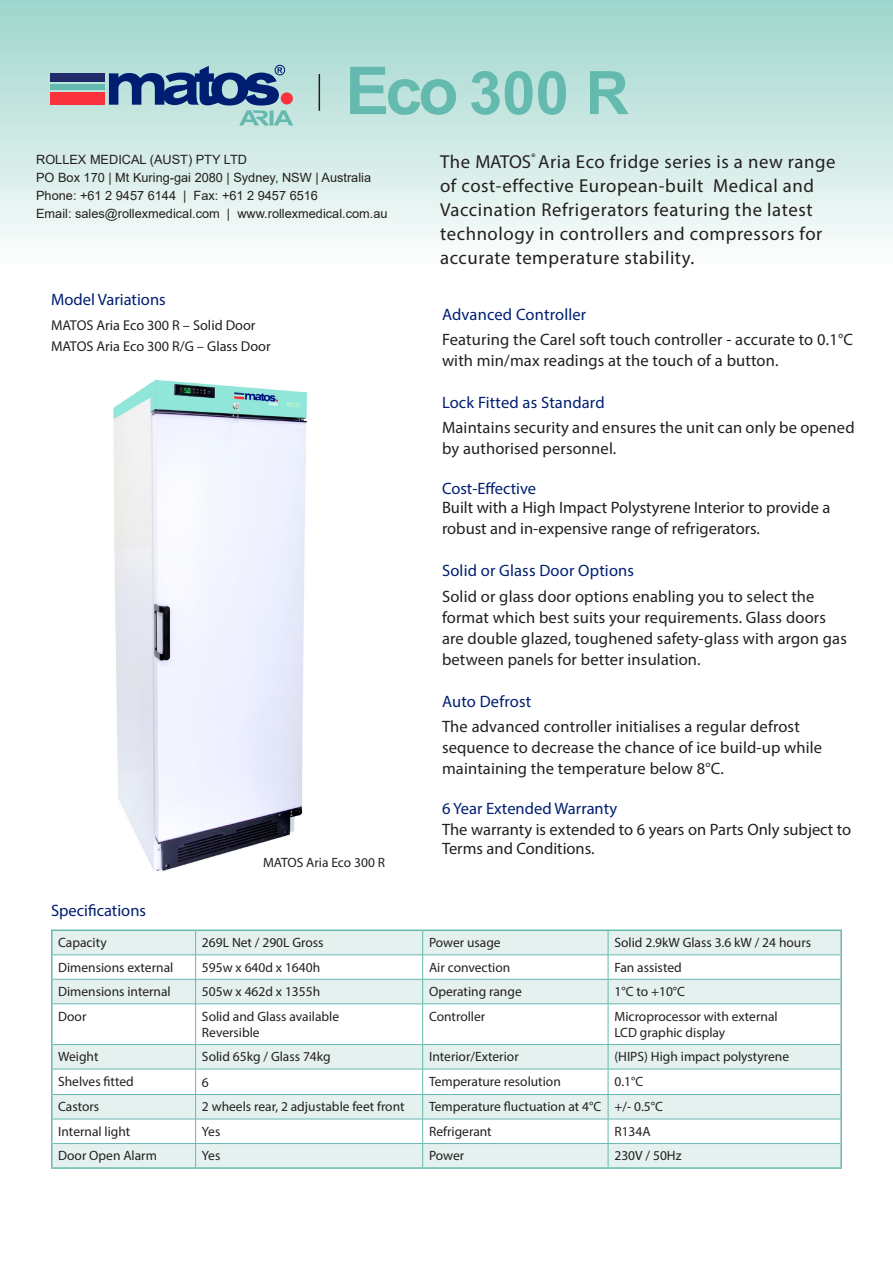
<style>
.page{position:relative;width:893px;height:1263px;background:#fff}
.page>*{position:absolute;margin:0;border:0;box-sizing:border-box;transform-origin:0 0}
.t1{font:700 60px "Arial";color:#65bab0}
.t2{font:18.75px/24px "Myriad Pro";letter-spacing:.03em;color:#231f20}
.t3{font:16.5px/21px "Myriad Pro";letter-spacing:.01em;color:#231f20}
.t4{font:16.5px "Myriad Pro";letter-spacing:.005em;color:#001e71}
.t5{font:14.25px "Myriad Pro";color:#231f20}
.t6{font:13.5px/16.2px "Myriad Pro";color:#231f20}
.t7{font:12.75px "Arial";color:#231f20}
.s1{font-size:66px}
.s2{color:#001e71}
</style>
<div class="page">
<div style="left:0;top:0;width:893px;height:268px;background:linear-gradient(to bottom,#9dd5cb,#fdfdfd)"></div>
<div style="left:50px;top:73px;width:54px;height:9px;background:#222b69"></div>
<div style="left:50px;top:85px;width:54px;height:5px;background:#65bab0"></div>
<div style="left:50px;top:92px;width:54px;height:13px;background:#fb333e"></div>
<svg style="left:109px;top:65px;width:184px;height:60px;background:#7a9bb4"></svg>
<svg style="left:53px;top:931px;width:787px;height:236px;fill:#e4f1ef"></svg>
<hr style="left:53px;top:954px;width:143px;height:1px;background:#65bab0">
<hr style="left:196px;top:954px;width:227px;height:1px;background:#65bab0">
<hr style="left:423px;top:954px;width:185px;height:1px;background:#65bab0">
<hr style="left:608px;top:954px;width:232px;height:1px;background:#65bab0">
<hr style="left:53px;top:979px;width:143px;height:1px;background:#65bab0">
<hr style="left:196px;top:979px;width:227px;height:1px;background:#65bab0">
<svg style="left:195px;top:931px;width:1px;height:72px"></svg>
<hr style="left:423px;top:979px;width:185px;height:1px;background:#65bab0">
<svg style="left:422px;top:931px;width:1px;height:72px"></svg>
<hr style="left:608px;top:979px;width:232px;height:1px;background:#65bab0">
<svg style="left:608px;top:931px;width:1px;height:72px"></svg>
<hr style="left:53px;top:1003px;width:143px;height:1px;background:#65bab0">
<hr style="left:196px;top:1003px;width:227px;height:1px;background:#65bab0">
<hr style="left:195px;top:1004px;width:1px;height:40px;background:#65bab0">
<hr style="left:423px;top:1003px;width:185px;height:1px;background:#65bab0">
<hr style="left:422px;top:1004px;width:1px;height:40px;background:#65bab0">
<hr style="left:608px;top:1003px;width:232px;height:1px;background:#65bab0">
<hr style="left:608px;top:1004px;width:1px;height:40px;background:#65bab0">
<hr style="left:53px;top:1044px;width:143px;height:1px;background:#65bab0">
<hr style="left:196px;top:1044px;width:227px;height:1px;background:#65bab0">
<hr style="left:423px;top:1044px;width:185px;height:1px;background:#65bab0">
<hr style="left:608px;top:1044px;width:232px;height:1px;background:#65bab0">
<hr style="left:53px;top:1069px;width:143px;height:1px;background:#65bab0">
<hr style="left:196px;top:1069px;width:227px;height:1px;background:#65bab0">
<hr style="left:423px;top:1069px;width:185px;height:1px;background:#65bab0">
<hr style="left:608px;top:1069px;width:232px;height:1px;background:#65bab0">
<hr style="left:53px;top:1094px;width:143px;height:1px;background:#65bab0">
<hr style="left:196px;top:1094px;width:227px;height:1px;background:#65bab0">
<hr style="left:423px;top:1094px;width:185px;height:1px;background:#65bab0">
<hr style="left:608px;top:1094px;width:232px;height:1px;background:#65bab0">
<hr style="left:53px;top:1119px;width:143px;height:1px;background:#65bab0">
<hr style="left:196px;top:1119px;width:227px;height:1px;background:#65bab0">
<hr style="left:423px;top:1119px;width:185px;height:1px;background:#65bab0">
<hr style="left:608px;top:1119px;width:232px;height:1px;background:#65bab0">
<hr style="left:53px;top:1143px;width:143px;height:1px;background:#65bab0">
<hr style="left:196px;top:1143px;width:227px;height:1px;background:#65bab0">
<svg style="left:195px;top:1045px;width:1px;height:122px"></svg>
<hr style="left:423px;top:1143px;width:185px;height:1px;background:#65bab0">
<svg style="left:422px;top:1045px;width:1px;height:122px"></svg>
<hr style="left:608px;top:1143px;width:232px;height:1px;background:#65bab0">
<svg style="left:608px;top:1045px;width:1px;height:122px"></svg>
<hr style="left:51px;top:1167px;width:145px;height:2px;background:#65bab0">
<hr style="left:196px;top:1167px;width:227px;height:2px;background:#65bab0">
<hr style="left:423px;top:1167px;width:185px;height:2px;background:#65bab0">
<hr style="left:608px;top:1167px;width:234px;height:2px;background:#65bab0">
<hr style="left:51px;top:931px;width:2px;height:24px;background:#65bab0">
<hr style="left:51px;top:929px;width:145px;height:2px;background:#65bab0">
<hr style="left:196px;top:929px;width:227px;height:2px;background:#65bab0">
<hr style="left:423px;top:929px;width:185px;height:2px;background:#65bab0">
<hr style="left:608px;top:929px;width:234px;height:2px;background:#65bab0">
<hr style="left:840px;top:931px;width:2px;height:24px;background:#65bab0">
<hr style="left:51px;top:955px;width:2px;height:24px;background:#65bab0">
<hr style="left:840px;top:955px;width:2px;height:24px;background:#65bab0">
<hr style="left:51px;top:979px;width:2px;height:25px;background:#65bab0">
<hr style="left:840px;top:979px;width:2px;height:25px;background:#65bab0">
<hr style="left:51px;top:1004px;width:2px;height:40px;background:#65bab0">
<hr style="left:840px;top:1004px;width:2px;height:40px;background:#65bab0">
<hr style="left:51px;top:1044px;width:2px;height:25px;background:#65bab0">
<hr style="left:840px;top:1044px;width:2px;height:25px;background:#65bab0">
<hr style="left:51px;top:1069px;width:2px;height:25px;background:#65bab0">
<hr style="left:840px;top:1069px;width:2px;height:25px;background:#65bab0">
<hr style="left:51px;top:1094px;width:2px;height:25px;background:#65bab0">
<hr style="left:840px;top:1094px;width:2px;height:25px;background:#65bab0">
<hr style="left:51px;top:1119px;width:2px;height:24px;background:#65bab0">
<hr style="left:840px;top:1119px;width:2px;height:24px;background:#65bab0">
<hr style="left:51px;top:1143px;width:2px;height:24px;background:#65bab0">
<hr style="left:840px;top:1143px;width:2px;height:24px;background:#65bab0">
<hr style="left:319px;top:74px;width:1px;height:37px;background:#231f20">
<img style="left:113px;top:379px;width:195px;height:492px">
<p class="t1" style="left:345px;top:51px;width:285px"><span class="s1">Eco</span> 300 R</p>
<p class="t7" style="left:36px;top:150px;width:212px">ROLLEX MEDICAL (AUST) PTY LTD</p>
<p class="t7" style="left:36px;top:168px;width:336px">PO Box 170 | Mt Kuring-gai 2080 | Sydney, NSW | Australia</p>
<p class="t7" style="left:36px;top:186px;width:283px">Phone: +61 2 9457 6144 | Fax: +61 2 9457 6516</p>
<p class="t7" style="left:36px;top:204px;width:353px">Email: sales@rollexmedical.com | www.rollexmedical.com.au</p>
<p class="t4" style="left:51px;top:289px;width:116px">Model Variations</p>
<p class="t5" style="left:51px;top:316px;width:206px">MATOS Aria Eco 300 R – Solid Door</p>
<p class="t5" style="left:51px;top:337px;width:221px">MATOS Aria Eco 300 R/G – Glass Door</p>
<p class="t4" style="left:51px;top:900px;width:97px">Specifications</p>
<p class="t6" style="left:263px;top:854px;width:124px">MATOS Aria Eco 300 R</p>
<p class="t2" style="left:440px;top:149px;width:397px">The MATOS<sup>®</sup> Aria Eco fridge series is a new range of cost-effective European-built Medical and Vaccination Refrigerators featuring the latest technology in controllers and compressors for accurate temperature stability.</p>
<p class="t4" style="left:442px;top:304px;width:146px">Advanced Controller</p>
<p class="t3" style="left:442px;top:329px;width:412px">Featuring the Carel soft touch controller - accurate to 0.1°C with min/max readings at the touch of a button.</p>
<p class="t4" style="left:442px;top:392px;width:164px">Lock Fitted as Standard</p>
<p class="t3" style="left:442px;top:417px;width:414px">Maintains security and ensures the unit can only be opened by authorised personnel.</p>
<p class="t3" style="left:442px;top:479px;width:390px;line-height:18.8px"><span class="s2">Cost-Effective<br></span>Built with a High Impact Polystyrene Interior to provide a</p>
<p class="t3" style="left:442px;top:518px;width:319px">robust and in-expensive range of refrigerators.</p>
<p class="t4" style="left:442px;top:561px;width:194px">Solid or Glass Door Options</p>
<p class="t3" style="left:442px;top:585px;width:406px">Solid or glass door options enabling you to select the format which best suits your requirements. Glass doors are double glazed, toughened safety-glass with argon gas between panels for better insulation.</p>
<p class="t4" style="left:442px;top:691px;width:91px">Auto Defrost</p>
<p class="t3" style="left:442px;top:716px;width:382px">The advanced controller initialises a regular defrost sequence to decrease the chance of ice build-up while maintaining the temperature below 8°C.</p>
<p class="t4" style="left:442px;top:798px;width:177px">6 Year Extended Warranty</p>
<p class="t3" style="left:442px;top:820px;width:411px;line-height:18.8px">The warranty is extended to 6 years on Parts Only subject to<br>Terms and Conditions.</p>
<p class="t6" style="left:58px;top:934px;width:50px">Capacity</p>
<p class="t6" style="left:202px;top:934px;width:123px">269L Net / 290L Gross</p>
<p class="t6" style="left:429px;top:934px;width:73px">Power usage</p>
<p class="t6" style="left:614px;top:934px;width:198px">Solid 2.9kW Glass 3.6 kW / 24 hours</p>
<p class="t6" style="left:58px;top:959px;width:117px">Dimensions external</p>
<p class="t6" style="left:202px;top:959px;width:120px">595w x 640d x 1640h</p>
<p class="t6" style="left:429px;top:959px;width:83px">Air convection</p>
<p class="t6" style="left:614px;top:959px;width:69px">Fan assisted</p>
<p class="t6" style="left:58px;top:983px;width:114px">Dimensions internal</p>
<p class="t6" style="left:202px;top:983px;width:120px">505w x 462d x 1355h</p>
<p class="t6" style="left:429px;top:983px;width:94px">Operating range</p>
<p class="t6" style="left:614px;top:983px;width:72px">1°C to +10°C</p>
<p class="t6" style="left:58px;top:1008px;width:30px">Door</p>
<p class="t6" style="left:202px;top:1008px;width:139px">Solid and Glass available</p>
<p class="t6" style="left:202px;top:1024px;width:59px">Reversible</p>
<p class="t6" style="left:429px;top:1008px;width:58px">Controller</p>
<p class="t6" style="left:614px;top:1008px;width:165px">Microprocessor with external<br>LCD graphic display</p>
<p class="t6" style="left:58px;top:1048px;width:42px">Weight</p>
<p class="t6" style="left:202px;top:1048px;width:130px">Solid 65kg / Glass 74kg</p>
<p class="t6" style="left:429px;top:1048px;width:91px">Interior/Exterior</p>
<p class="t6" style="left:614px;top:1048px;width:176px">(HIPS) High impact polystyrene</p>
<p class="t6" style="left:58px;top:1073px;width:77px">Shelves fitted</p>
<p class="t6" style="left:202px;top:1074px;width:8px">6</p>
<p class="t6" style="left:429px;top:1073px;width:133px">Temperature resolution</p>
<p class="t6" style="left:614px;top:1073px;width:30px">0.1°C</p>
<p class="t6" style="left:58px;top:1098px;width:43px">Castors</p>
<p class="t6" style="left:202px;top:1098px;width:204px">2 wheels rear, 2 adjustable feet front</p>
<p class="t6" style="left:429px;top:1098px;width:174px">Temperature fluctuation at 4°C</p>
<p class="t6" style="left:614px;top:1098px;width:50px">+/- 0.5°C</p>
<p class="t6" style="left:58px;top:1123px;width:74px">Internal light</p>
<p class="t6" style="left:202px;top:1123px;width:20px">Yes</p>
<p class="t6" style="left:429px;top:1123px;width:64px">Refrigerant</p>
<p class="t6" style="left:614px;top:1123px;width:38px">R134A</p>
<p class="t6" style="left:58px;top:1147px;width:100px">Door Open Alarm</p>
<p class="t6" style="left:202px;top:1147px;width:20px">Yes</p>
<p class="t6" style="left:429px;top:1147px;width:37px">Power</p>
<p class="t6" style="left:614px;top:1147px;width:69px">230V / 50Hz</p>
</div>
